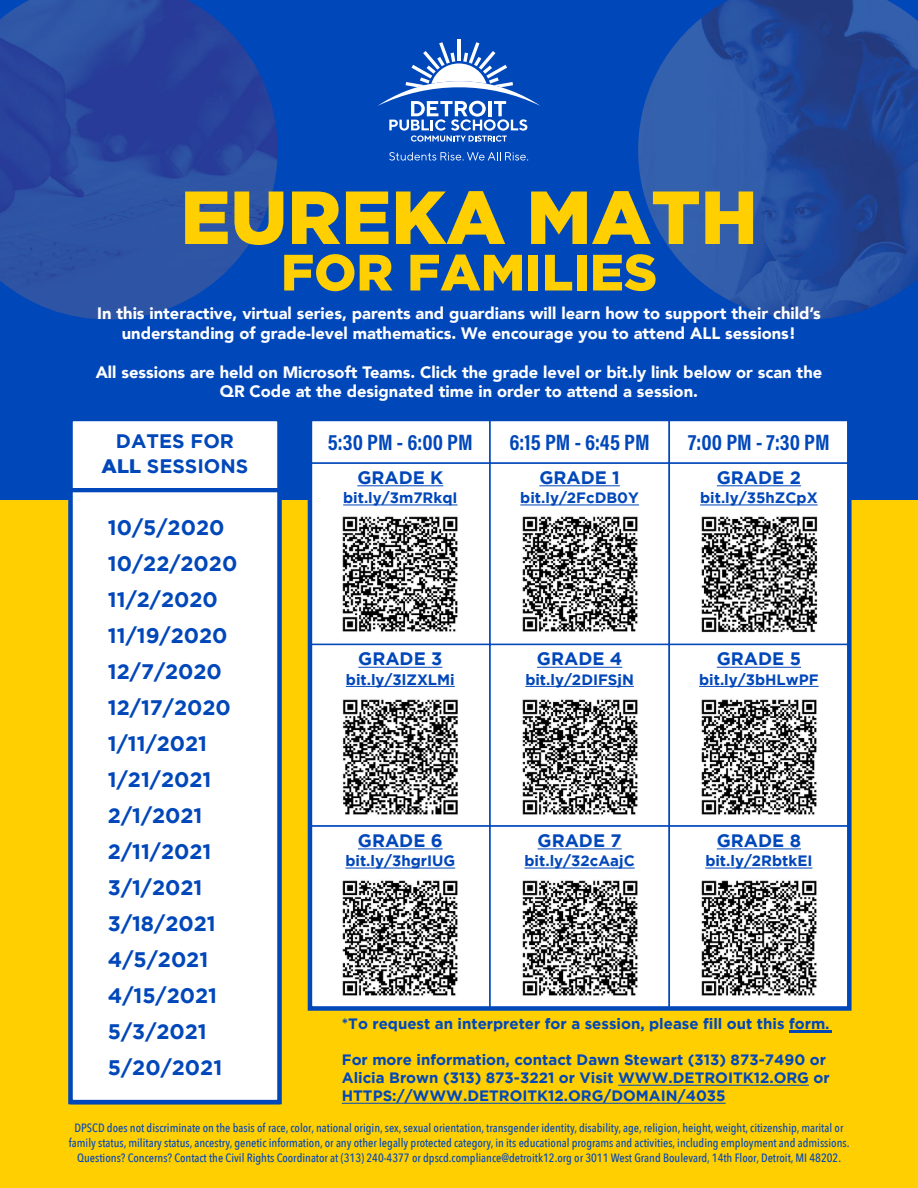
<style>
.page{position:relative;width:918px;height:1188px;background:#fff}
.page>*{position:absolute;margin:0;border:0;box-sizing:border-box;transform-origin:0 0}
.t1{font:900 75px "Gotham";color:#ffcf01}
.t2{font:900 51px "Gotham";color:#ffcf01}
.t3{font:700 22.5px "Acumin Pro Cond";color:#0047ba}
.t4{font:700 21px/36px "Gotham";color:#0047ba}
.t5{font:700 19.5px/25.3px "Gotham";color:#0047ba;text-align:center}
.t6{font:700 18px "Gotham";color:#0047ba}
.t7{font:900 16.5px/19.5px "Avenir";color:#fff;text-align:center}
.t8{font:700 15px/18px "Gotham";color:#0047ba}
.t9{font:500 12px/15px "Avenir Next Condensed";color:#0047ba;text-align:center}
.s1{font-weight:900}
</style>
<div class="page">
<div style="left:0;top:359px;width:918px;height:829px;background:#ffcf01"></div>
<div style="left:0;top:0;width:918px;height:500px;background:#0047ba"></div>
<img style="left:638px;top:0;width:280px;height:320px">
<img style="left:0;top:0;width:278px;height:320px">
<div style="left:71px;top:491px;width:208px;height:612px;background:#fff"></div>
<div style="left:71px;top:418px;width:208px;height:71px;background:#fff"></div>
<div style="left:70px;top:417px;width:210px;height:73px;border:2px solid #0047ba"></div>
<div style="left:311px;top:463px;width:179px;height:182px;background:#fff"></div>
<hr style="left:357px;top:486px;width:86px;height:1px;background:#0047ba">
<hr style="left:343px;top:505px;width:115px;height:1px;background:#0047ba">
<div style="left:490px;top:463px;width:179px;height:182px;background:#fff"></div>
<hr style="left:539px;top:486px;width:81px;height:1px;background:#0047ba">
<hr style="left:520px;top:505px;width:119px;height:1px;background:#0047ba">
<div style="left:669px;top:463px;width:180px;height:182px;background:#fff"></div>
<hr style="left:717px;top:486px;width:84px;height:1px;background:#0047ba">
<hr style="left:700px;top:505px;width:118px;height:1px;background:#0047ba">
<div style="left:311px;top:644px;width:179px;height:182px;background:#fff"></div>
<hr style="left:358px;top:667px;width:84px;height:1px;background:#0047ba">
<hr style="left:346px;top:686px;width:109px;height:1px;background:#0047ba">
<div style="left:310px;top:644px;width:181px;height:183px;border:2px solid #0047ba"></div>
<div style="left:490px;top:644px;width:179px;height:182px;background:#fff"></div>
<hr style="left:537px;top:667px;width:85px;height:1px;background:#0047ba">
<hr style="left:525px;top:686px;width:109px;height:1px;background:#0047ba">
<div style="left:489px;top:644px;width:181px;height:183px;border:2px solid #0047ba"></div>
<div style="left:669px;top:644px;width:180px;height:182px;background:#fff"></div>
<hr style="left:717px;top:667px;width:84px;height:1px;background:#0047ba">
<hr style="left:699px;top:686px;width:120px;height:1px;background:#0047ba">
<div style="left:669px;top:644px;width:180px;height:183px;border:2px solid #0047ba"></div>
<div style="left:311px;top:826px;width:179px;height:182px;background:#fff"></div>
<hr style="left:358px;top:849px;width:85px;height:1px;background:#0047ba">
<hr style="left:345px;top:868px;width:110px;height:1px;background:#0047ba">
<div style="left:310px;top:825px;width:181px;height:183px;border:2px solid #0047ba"></div>
<div style="left:490px;top:826px;width:179px;height:182px;background:#fff"></div>
<hr style="left:538px;top:849px;width:84px;height:1px;background:#0047ba">
<hr style="left:525px;top:868px;width:110px;height:1px;background:#0047ba">
<div style="left:489px;top:825px;width:181px;height:183px;border:2px solid #0047ba"></div>
<div style="left:669px;top:826px;width:180px;height:182px;background:#fff"></div>
<hr style="left:717px;top:849px;width:84px;height:1px;background:#0047ba">
<hr style="left:705px;top:868px;width:107px;height:1px;background:#0047ba">
<div style="left:669px;top:825px;width:180px;height:183px;border:2px solid #0047ba"></div>
<div style="left:311px;top:420px;width:179px;height:43px;background:#fff"></div>
<div style="left:310px;top:419px;width:181px;height:45px;border:2px solid #0047ba"></div>
<div style="left:490px;top:420px;width:179px;height:43px;background:#fff"></div>
<div style="left:489px;top:419px;width:181px;height:45px;border:2px solid #0047ba"></div>
<div style="left:669px;top:420px;width:180px;height:43px;background:#fff"></div>
<div style="left:669px;top:419px;width:180px;height:45px;border:2px solid #0047ba"></div>
<img style="left:342px;top:516px;width:116px;height:116px">
<img style="left:342px;top:699px;width:116px;height:116px">
<img style="left:342px;top:880px;width:116px;height:116px">
<img style="left:522px;top:516px;width:116px;height:116px">
<img style="left:522px;top:699px;width:116px;height:116px">
<img style="left:522px;top:880px;width:116px;height:116px">
<img style="left:701px;top:516px;width:116px;height:117px">
<img style="left:701px;top:699px;width:116px;height:116px">
<img style="left:701px;top:880px;width:116px;height:116px">
<hr style="left:618px;top:1085px;width:191px;height:1px;background:#0047ba">
<hr style="left:342px;top:1103px;width:384px;height:1px;background:#0047ba">
<svg style="left:389px;top:152px;width:139px;height:9px"></svg>
<hr style="left:458px;top:40px;width:3px;height:21px;background:#fff">
<svg style="left:378px;top:42px;width:162px;height:100px"></svg>
<div style="left:68px;top:417px;width:214px;height:687px;border:4px solid #0047ba"></div>
<div style="left:308px;top:417px;width:544px;height:594px;border:4px solid #0047ba"></div>
<hr style="left:789px;top:1030px;width:42px;height:3px;background:#0047ba">
<h1 class="t1" style="left:180px;top:174px;width:579px">EUREKA MATH</h1>
<h2 class="t2" style="left:281px;top:243px;width:378px">FOR FAMILIES</h2>
<h3 class="t7" style="left:97px;top:304px;width:725px">In this interactive, virtual series, parents and guardians will learn how to support their child’s understanding of grade-level mathematics. We encourage you to attend ALL sessions!</h3>
<h3 class="t7" style="left:96px;top:362px;width:728px">All sessions are held on Microsoft Teams. Click the grade level or bit.ly link below or scan the<br>QR Code at the designated time in order to attend a session.</h3>
<h3 class="t5" style="left:102px;top:428px;width:148px">DATES FOR<br><span class="s1">ALL</span> SESSIONS</h3>
<h3 class="t3" style="left:328px;top:427px;width:146px">5:30 PM - 6:00 PM</h3>
<h3 class="t3" style="left:510px;top:427px;width:142px">6:15 PM - 6:45 PM</h3>
<h3 class="t3" style="left:688px;top:427px;width:143px">7:00 PM - 7:30 PM</h3>
<h3 class="t6" style="left:357px;top:467px;width:88px">GRADE K</h3>
<p class="t8" style="left:343px;top:488px;width:116px">bit.ly/3m7RkqI</p>
<h3 class="t6" style="left:539px;top:467px;width:82px">GRADE 1</h3>
<p class="t8" style="left:520px;top:488px;width:120px">bit.ly/2FcDB0Y</p>
<h3 class="t6" style="left:717px;top:467px;width:86px">GRADE 2</h3>
<p class="t8" style="left:700px;top:488px;width:119px">bit.ly/35hZCpX</p>
<h3 class="t4" style="left:108px;top:509px;width:131px">10/5/2020<br>10/22/2020<br>11/2/2020<br>11/19/2020<br>12/7/2020<br>12/17/2020<br>1/11/2021<br>1/21/2021<br>2/1/2021<br>2/11/2021<br>3/1/2021<br>3/18/2021<br>4/5/2021<br>4/15/2021<br>5/3/2021<br>5/20/2021</h3>
<h3 class="t6" style="left:358px;top:648px;width:86px">GRADE 3</h3>
<p class="t8" style="left:346px;top:670px;width:110px">bit.ly/3lZXLMi</p>
<h3 class="t6" style="left:537px;top:648px;width:87px">GRADE 4</h3>
<p class="t8" style="left:525px;top:670px;width:110px">bit.ly/2DIFSjN</p>
<h3 class="t6" style="left:717px;top:648px;width:86px">GRADE 5</h3>
<p class="t8" style="left:699px;top:670px;width:121px">bit.ly/3bHLwPF</p>
<h3 class="t6" style="left:358px;top:830px;width:86px">GRADE 6</h3>
<p class="t8" style="left:345px;top:852px;width:111px">bit.ly/3hgrIUG</p>
<h3 class="t6" style="left:538px;top:830px;width:86px">GRADE 7</h3>
<p class="t8" style="left:525px;top:852px;width:112px">bit.ly/32cAajC</p>
<h3 class="t6" style="left:717px;top:830px;width:86px">GRADE 8</h3>
<p class="t8" style="left:705px;top:852px;width:109px">bit.ly/2RbtkEI</p>
<p class="t8" style="left:342px;top:1015px;width:489px">*To request an interpreter for a session, please fill out this form.</p>
<p class="t8" style="left:342px;top:1051px;width:489px">For more information, contact Dawn Stewart (313) 873-7490 or<br>Alicia Brown (313) 873-3221 or Visit WWW.DETROITK12.ORG or<br>HTTPS://WWW.DETROITK12.ORG/DOMAIN/4035</p>
<p class="t9" style="left:69px;top:1120px;width:782px">DPSCD does not discriminate on the basis of race, color, national origin, sex, sexual orientation, transgender identity, disability, age, religion, height, weight, citizenship, marital or family status, military status, ancestry, genetic information, or any other legally protected category, in its educational programs and activities, including employment and admissions.<br>Questions? Concerns? Contact the Civil Rights Coordinator at (313) 240-4377 or dpscd.compliance@detroitk12.org or 3011 West Grand Boulevard, 14th Floor, Detroit, MI 48202.</p>
</div>
